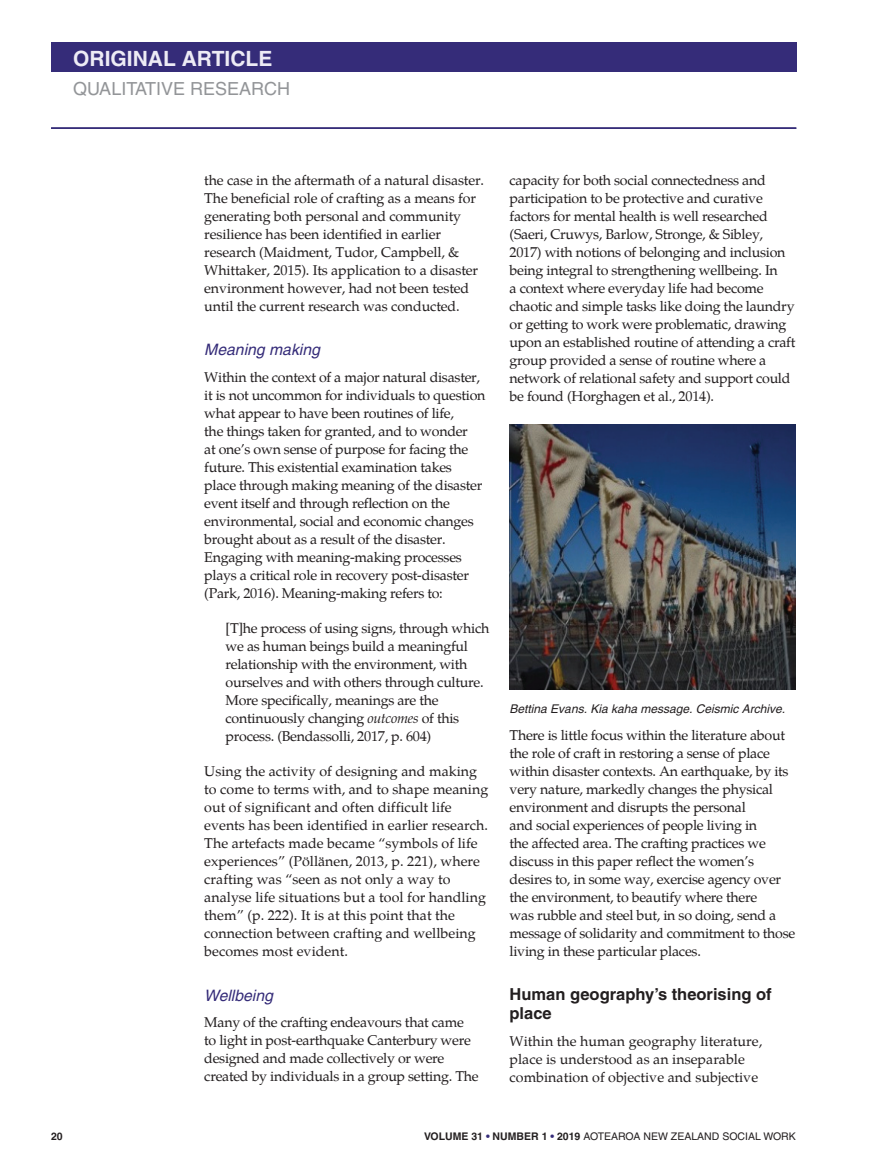
<style>
.page{position:relative;width:881px;height:1170px;background:#fff}
.page>*{position:absolute;margin:0;border:0;box-sizing:border-box;transform-origin:0 0}
.t1{font:700 21px "Helvetica";color:#edebf5}
.t2{font:18px "Helvetica";color:#939598}
.t3{font:700 16.5px/19.8px "Helvetica";color:#231f20}
.t4{font:italic 15.75px "Helvetica";color:#352c79}
.t5{font:14.25px/18px "Palatino";letter-spacing:-.02em;color:#231f20}
.t6{font:14.25px/18px "Palatino";color:#231f20}
.t7{font:italic 12px "Helvetica";color:#231f20}
.t8{font:10.5px "Helvetica";color:#231f20}
.t9{font:700 10.5px "Helvetica";color:#231f20}
.s1{font-style:italic}
.s2{font-weight:700}
.s3{font-weight:700;color:#352c79}
</style>
<div class="page">
<div style="left:51px;top:43px;width:745px;height:29px;background:#352c79"></div>
<hr style="left:51px;top:127px;width:745px;height:2px;background:#352c79">
<img style="left:509px;top:424px;width:286px;height:265px">
<h1 class="t1" style="left:73px;top:50px;width:201px">ORIGINAL ARTICLE</h1>
<p class="t2" style="left:73px;top:82px;width:218px">QUALITATIVE RESEARCH</p>
<p class="t5" style="left:204px;top:173px;width:281px">the case in the aftermath of a natural disaster.<br>The beneficial role of crafting as a means for generating both personal and community resilience has been identified in earlier research (Maidment, Tudor, Campbell, &amp; Whittaker, 2015). Its application to a disaster environment however, had not been tested until the current research was conducted.</p>
<p class="t4" style="left:204px;top:344px;width:117px">Meaning making</p>
<p class="t5" style="left:204px;top:370px;width:283px">Within the context of a major natural disaster, it is not uncommon for individuals to question what appear to have been routines of life,<br>the things taken for granted, and to wonder<br>at one’s own sense of purpose for facing the future. This existential examination takes place through making meaning of the disaster event itself and through reflection on the environmental, social and economic changes brought about as a result of the disaster.<br>Engaging with meaning-making processes plays a critical role in recovery post-disaster (Park, 2016). Meaning-making refers to:</p>
<p class="t5" style="left:225px;top:621px;width:265px">[T]he process of using signs, through which we as human beings build a meaningful relationship with the environment, with ourselves and with others through culture.<br>More specifically, meanings are the continuously changing <span class="s1">outcomes</span> of this process. (Bendassolli, 2017, p. 604)</p>
<p class="t6" style="left:204px;top:764px;width:285px">Using the activity of designing and making to come to terms with, and to shape meaning out of significant and often difficult life events has been identified in earlier research.<br>The artefacts made became “symbols of life experiences” (Pöllänen, 2013, p. 221), where crafting was “seen as not only a way to analyse life situations but a tool for handling them” (p. 222). It is at this point that the connection between crafting and wellbeing becomes most evident.</p>
<p class="t4" style="left:204px;top:989px;width:70px">Wellbeing</p>
<p class="t5" style="left:204px;top:1014px;width:276px">Many of the crafting endeavours that came to light in post-earthquake Canterbury were designed and made collectively or were created by individuals in a group setting. The</p>
<p class="t5" style="left:509px;top:173px;width:287px">capacity for both social connectedness and participation to be protective and curative factors for mental health is well researched (Saeri, Cruwys, Barlow, Stronge, &amp; Sibley, 2017) with notions of belonging and inclusion being integral to strengthening wellbeing. In<br>a context where everyday life had become chaotic and simple tasks like doing the laundry or getting to work were problematic, drawing upon an established routine of attending a craft group provided a sense of routine where a network of relational safety and support could be found (Horghagen et al., 2014).</p>
<p class="t7" style="left:509px;top:704px;width:277px">Bettina Evans. Kia kaha message. Ceismic Archive.</p>
<p class="t5" style="left:509px;top:728px;width:287px">There is little focus within the literature about the role of craft in restoring a sense of place within disaster contexts. An earthquake, by its very nature, markedly changes the physical environment and disrupts the personal<br>and social experiences of people living in<br>the affected area. The crafting practices we discuss in this paper reflect the women’s desires to, in some way, exercise agency over the environment, to beautify where there<br>was rubble and steel but, in so doing, send a message of solidarity and commitment to those living in these particular places.</p>
<p class="t3" style="left:509px;top:985px;width:263px">Human geography’s theorising of place</p>
<p class="t6" style="left:509px;top:1033px;width:254px">Within the human geography literature, place is understood as an inseparable combination of objective and subjective</p>
<p class="t9" style="left:51px;top:1132px;width:13px">20</p>
<p class="t8" style="left:424px;top:1132px;width:373px"><span class="s2">VOLUME 31</span> <span class="s3">•</span> <span class="s2">NUMBER 1</span> <span class="s3">•</span> <span class="s2">2019</span> AOTEAROA NEW ZEALAND SOCIAL WORK</p>
</div>
